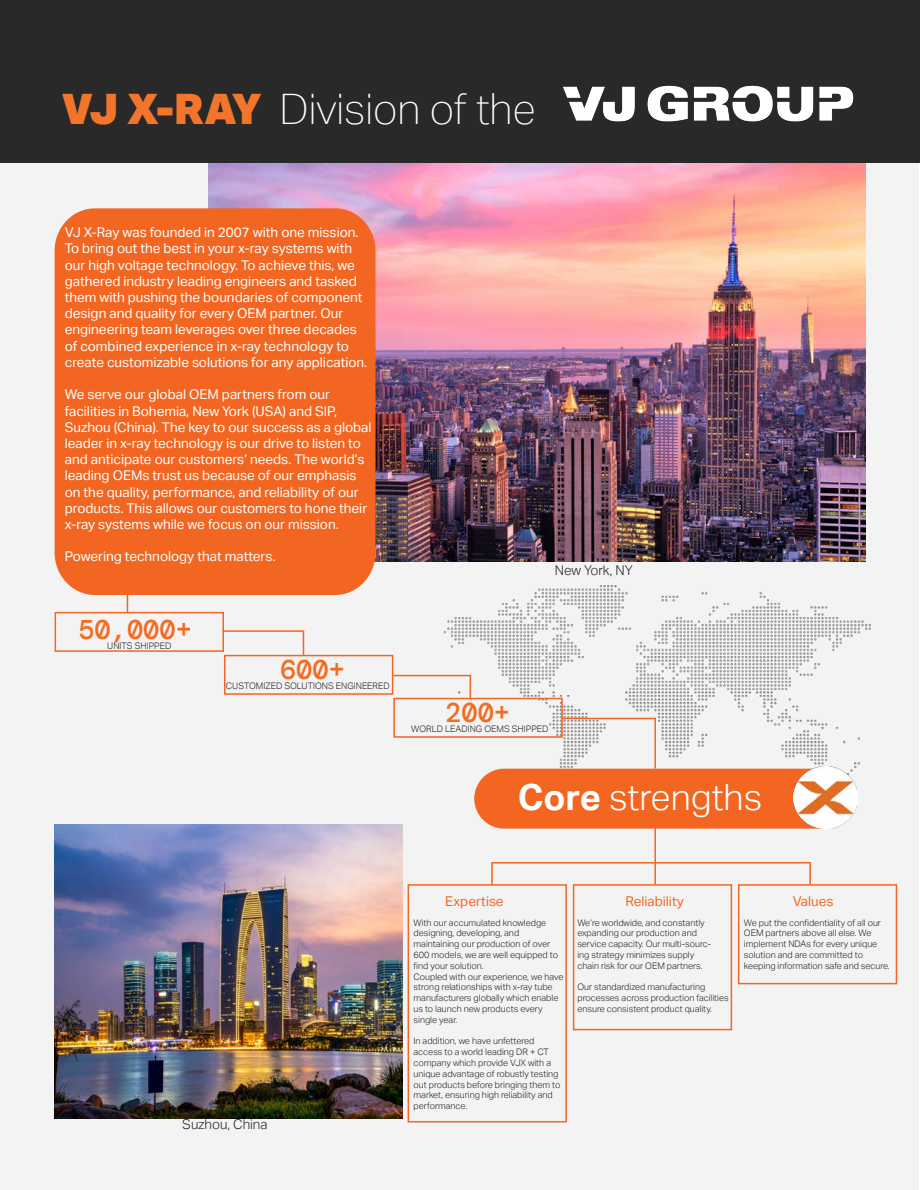
<style>
.page{position:relative;width:920px;height:1190px;background:#fff}
.page>*{position:absolute;margin:0;border:0;box-sizing:border-box;transform-origin:0 0}
.t1{font:100 42px "Aktiv Grotesk";color:#fff}
.t2{font:300 36px "Aktiv Grotesk";color:#fff}
.t3{font:500 27px "DM Mono";color:#f36c21}
.t4{font:13.5px/16.2px "Aktiv Grotesk";color:#fff}
.t5{font:13.5px "Aktiv Grotesk";color:#f06823}
.t6{font:300 13.5px "Aktiv Grotesk";color:#231f20}
.t7{font:300 9px/10.8px "Aktiv Grotesk";color:#231f20}
.s1{font-weight:900;color:#f3752c}
.s2{font-weight:700}
</style>
<div class="page">
<div style="left:1px;top:1px;width:918px;height:1188px;background:#f3f3f3"></div>
<img style="left:435px;top:544px;width:436px;height:265px">
<img style="left:209px;top:162px;width:656px;height:399px">
<img style="left:55px;top:824px;width:347px;height:294px">
<div style="left:55px;top:208px;width:320px;height:387px;background:#f26622;border-radius:41px"></div>
<hr style="left:127px;top:565px;width:1px;height:46px;background:#f26622">
<div style="left:55px;top:611px;width:169px;height:40px;border:2px solid #f36623"></div>
<div style="left:224px;top:654px;width:169px;height:40px;border:2px solid #f36623"></div>
<div style="left:393px;top:697px;width:169px;height:40px;border:2px solid #f36623"></div>
<hr style="left:222px;top:630px;width:82px;height:1px;background:#f26622">
<hr style="left:393px;top:674px;width:78px;height:2px;background:#f26622">
<hr style="left:302px;top:631px;width:2px;height:23px;background:#f26622">
<hr style="left:469px;top:675px;width:2px;height:23px;background:#f26622">
<hr style="left:562px;top:717px;width:93px;height:2px;background:#f26622">
<hr style="left:654px;top:717px;width:1px;height:51px;background:#f26622">
<svg style="left:473px;top:767px;width:361px;height:62px;background:#f26e2e"></svg>
<img style="left:793px;top:766px;width:63px;height:62px">
<div style="left:407px;top:883px;width:159px;height:239px;border:2px solid #f06823"></div>
<div style="left:572px;top:883px;width:159px;height:147px;border:2px solid #f06823"></div>
<div style="left:737px;top:883px;width:159px;height:101px;border:2px solid #f06823"></div>
<hr style="left:654px;top:826px;width:1px;height:35px;background:#f26622">
<hr style="left:491px;top:861px;width:163px;height:2px;background:#f26622">
<hr style="left:654px;top:861px;width:156px;height:2px;background:#f26622">
<svg style="left:654px;top:861px;width:1px;height:22px"></svg>
<svg style="left:491px;top:862px;width:1px;height:22px"></svg>
<svg style="left:809px;top:863px;width:1px;height:20px"></svg>
<div style="left:1px;top:0;width:918px;height:162px;background:#282928"></div>
<img style="left:563px;top:85px;width:291px;height:37px">
<hr style="left:919px;top:0;width:1px;height:163px;background:#282928">
<h1 class="t1" style="left:61px;top:86px;width:475px"><span class="s1">VJ X-RAY</span> Division of the</h1>
<p class="t4" style="left:65px;top:224px;width:304px">VJ X-Ray was founded in 2007 with one mission.<br>To bring out the best in your x-ray systems with our high voltage technology. To achieve this, we gathered industry leading engineers and tasked them with pushing the boundaries of component design and quality for every OEM partner. Our engineering team leverages over three decades of combined experience in x-ray technology to create customizable solutions for any application.</p>
<p class="t4" style="left:65px;top:386px;width:308px">We serve our global OEM partners from our facilities in Bohemia, New York (USA) and SIP, Suzhou (China). The key to our success as a global leader in x-ray technology is our drive to listen to and anticipate our customers’ needs. The world’s leading OEMs trust us because of our emphasis on the quality, performance, and reliability of our products. This allows our customers to hone their x-ray systems while we focus on our mission.</p>
<h3 class="t4" style="left:65px;top:548px;width:212px">Powering technology that matters.</h3>
<h3 class="t3" style="left:78px;top:612px;width:115px">50,000+</h3>
<p class="t7" style="left:107px;top:640px;width:66px">UNITS SHIPPED</p>
<h3 class="t3" style="left:280px;top:652px;width:66px">600+</h3>
<p class="t7" style="left:226px;top:680px;width:165px">CUSTOMIZED SOLUTIONS ENGINEERED</p>
<h3 class="t6" style="left:554px;top:562px;width:80px">New York, NY</h3>
<h3 class="t3" style="left:445px;top:695px;width:66px">200+</h3>
<p class="t7" style="left:411px;top:722px;width:139px">WORLD LEADING OEMS SHIPPED</p>
<h2 class="t2" style="left:517px;top:776px;width:246px"><span class="s2">Core</span> strengths</h2>
<h3 class="t6" style="left:182px;top:1116px;width:87px">Suzhou, China</h3>
<h3 class="t5" style="left:445px;top:893px;width:60px">Expertise</h3>
<h3 class="t5" style="left:625px;top:893px;width:60px">Reliability</h3>
<h3 class="t5" style="left:792px;top:893px;width:42px">Values</h3>
<p class="t7" style="left:413px;top:916px;width:151px">With our accumulated knowledge designing, developing, and maintaining our production of over<br>600 models, we are well equipped to find your solution.<br>Coupled with our experience, we have strong relationships with x-ray tube manufacturers globally which enable us to launch new products every single year.</p>
<p class="t7" style="left:413px;top:1035px;width:148px">In addition, we have unfettered access to a world leading DR + CT company which provide VJX with a unique advantage of robustly testing out products before bringing them to market, ensuring high reliability and performance.</p>
<p class="t7" style="left:743px;top:916px;width:147px">We put the confidentiality of all our OEM partners above all else. We implement NDAs for every unique solution and are committed to keeping information safe and secure.</p>
<p class="t7" style="left:577px;top:916px;width:135px">We’re worldwide, and constantly expanding our production and service capacity. Our multi-sourc&shy;ing strategy minimizes supply chain risk for our OEM partners.</p>
<p class="t7" style="left:577px;top:981px;width:153px">Our standardized manufacturing processes across production facilities ensure consistent product quality.</p>
</div>
